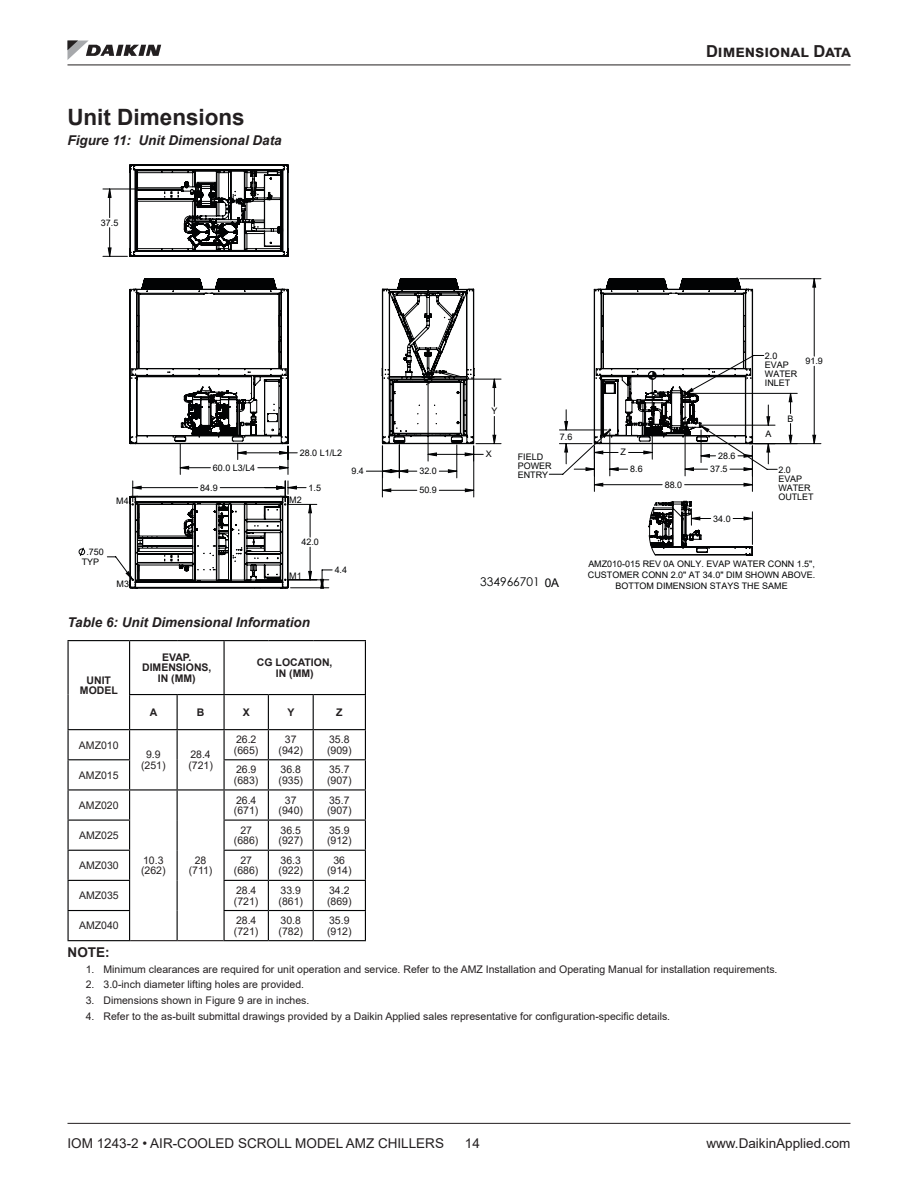
<style>
.page{position:relative;width:918px;height:1188px;background:#fff}
.page>*{position:absolute;margin:0;border:0;box-sizing:border-box;transform-origin:0 0}
.t1{font:700 22.5px "Arial";color:#231f20}
.t2{font:700 16.5px "Arial";color:#231f20}
.t3{font:13.5px "Arial";color:#231f20}
.t4{font:italic 700 13.5px "Arial";color:#231f20}
.t5{font:700 13.5px "Arial";color:#231f20}
.t6{font:12px "Century Gothic";color:#020304}
.t7{font:10.5px/10.5px "Arial";color:#231f20}
.t8{font:700 10.5px/10.5px "Arial";color:#231f20;text-align:center}
.t9{font:9px/9px "Arial";color:#020304}
.s1{font-family:"Arial"}
</style>
<div class="page">
<svg style="left:67px;top:41px;width:94px;height:19px"></svg>
<hr style="left:68px;top:1123px;width:782px;height:1px;background:#231f20">
<hr style="left:68px;top:65px;width:782px;height:1px;background:#231f20">
<hr style="left:68px;top:640px;width:62px;height:1px;background:#020304">
<hr style="left:130px;top:640px;width:47px;height:1px;background:#020304">
<hr style="left:177px;top:640px;width:47px;height:1px;background:#020304">
<hr style="left:224px;top:640px;width:44px;height:1px;background:#020304">
<hr style="left:268px;top:640px;width:45px;height:1px;background:#020304">
<hr style="left:313px;top:640px;width:53px;height:1px;background:#020304">
<hr style="left:130px;top:940px;width:47px;height:1px;background:#231f20">
<hr style="left:177px;top:940px;width:47px;height:1px;background:#231f20">
<hr style="left:68px;top:940px;width:62px;height:1px;background:#020304">
<svg style="left:68px;top:641px;width:298px;height:299px"></svg>
<hr style="left:224px;top:940px;width:44px;height:1px;background:#020304">
<hr style="left:268px;top:940px;width:45px;height:1px;background:#020304">
<hr style="left:313px;top:940px;width:53px;height:1px;background:#020304">
<svg style="left:79px;top:547px;width:6px;height:9px"></svg>
<hr style="left:740px;top:278px;width:81px;height:1px;background:#020304">
<hr style="left:755px;top:443px;width:66px;height:1px;background:#020304">
<svg style="left:108px;top:189px;width:684px;height:399px"></svg>
<svg style="left:129px;top:278px;width:168px;height:196px"></svg>
<svg style="left:129px;top:164px;width:160px;height:93px"></svg>
<svg style="left:129px;top:496px;width:160px;height:92px"></svg>
<svg style="left:366px;top:278px;width:412px;height:197px"></svg>
<svg style="left:648px;top:501px;width:105px;height:55px"></svg>
<h1 class="t1" style="left:68px;top:101px;width:179px">Unit Dimensions</h1>
<p class="t4" style="left:68px;top:131px;width:216px">Figure 11: Unit Dimensional Data</p>
<p class="t9" style="left:101px;top:218px;width:19px">37.5</p>
<h2 class="t2" style="left:706px;top:40px;width:146px">Dimensional Data</h2>
<p class="t9" style="left:116px;top:496px;width:14px">M4</p>
<p class="t9" style="left:82px;top:547px;width:24px;line-height:10.1px;text-align:center">.750<br>TYP</p>
<p class="t9" style="left:117px;top:579px;width:14px">M3</p>
<p class="t9" style="left:213px;top:463px;width:44px">60.0 L3/L4</p>
<p class="t9" style="left:300px;top:448px;width:44px">28.0 L1/L2</p>
<p class="t9" style="left:200px;top:483px;width:19px">84.9</p>
<p class="t9" style="left:309px;top:483px;width:14px">1.5</p>
<p class="t9" style="left:289px;top:495px;width:14px">M2</p>
<p class="t9" style="left:351px;top:466px;width:14px">9.4</p>
<p class="t9" style="left:419px;top:466px;width:19px">32.0</p>
<p class="t9" style="left:419px;top:486px;width:19px">50.9</p>
<p class="t9" style="left:301px;top:537px;width:19px">42.0</p>
<p class="t9" style="left:289px;top:571px;width:14px">M1</p>
<p class="t9" style="left:335px;top:565px;width:14px">4.4</p>
<p class="t4" style="left:68px;top:614px;width:244px">Table 6: Unit Dimensional Information</p>
<p class="t8" style="left:80px;top:675px;width:39px">UNIT<br>MODEL</p>
<p class="t8" style="left:142px;top:652px;width:71px">EVAP.<br>DIMENSIONS,<br>IN (MM)</p>
<p class="t8" style="left:257px;top:657px;width:77px">CG LOCATION,<br>IN (MM)</p>
<p class="t8" style="left:150px;top:707px;width:9px">A</p>
<p class="t8" style="left:197px;top:707px;width:9px">B</p>
<p class="t8" style="left:243px;top:707px;width:9px">X</p>
<p class="t8" style="left:287px;top:707px;width:9px">Y</p>
<p class="t8" style="left:336px;top:707px;width:8px">Z</p>
<p class="t7" style="left:234px;top:734px;width:26px">26.2 (665)</p>
<p class="t7" style="left:279px;top:734px;width:26px;text-align:center">37 (942)</p>
<p class="t7" style="left:327px;top:734px;width:26px">35.8 (909)</p>
<p class="t7" style="left:79px;top:740px;width:41px">AMZ010</p>
<p class="t7" style="left:141px;top:749px;width:26px;text-align:center">9.9 (251)</p>
<p class="t7" style="left:188px;top:749px;width:26px">28.4 (721)</p>
<p class="t7" style="left:79px;top:770px;width:41px">AMZ015</p>
<p class="t7" style="left:234px;top:764px;width:26px">26.9 (683)</p>
<p class="t7" style="left:279px;top:764px;width:26px">36.8 (935)</p>
<p class="t7" style="left:327px;top:764px;width:26px">35.7 (907)</p>
<p class="t7" style="left:79px;top:800px;width:41px">AMZ020</p>
<p class="t7" style="left:234px;top:795px;width:26px">26.4 (671)</p>
<p class="t7" style="left:279px;top:795px;width:26px;text-align:center">37 (940)</p>
<p class="t7" style="left:327px;top:795px;width:26px">35.7 (907)</p>
<p class="t9" style="left:491px;top:407px;width:7px">Y</p>
<p class="t9" style="left:486px;top:450px;width:7px">X</p>
<p class="t9" style="left:518px;top:452px;width:35px">FIELD<br>POWER<br>ENTRY</p>
<p class="t9" style="left:560px;top:432px;width:14px">7.6</p>
<p class="t9" style="left:621px;top:448px;width:7px">Z</p>
<p class="t9" style="left:718px;top:451px;width:19px">28.6</p>
<p class="t9" style="left:630px;top:464px;width:14px">8.6</p>
<p class="t9" style="left:710px;top:464px;width:19px">37.5</p>
<p class="t9" style="left:665px;top:480px;width:19px">88.0</p>
<p class="t9" style="left:765px;top:351px;width:34px">2.0<br>EVAP<br>WATER<br>INLET</p>
<p class="t9" style="left:806px;top:356px;width:19px">91.9</p>
<p class="t9" style="left:765px;top:430px;width:7px">A</p>
<p class="t9" style="left:788px;top:414px;width:7px">B</p>
<p class="t9" style="left:778px;top:465px;width:37px">2.0<br>EVAP<br>WATER<br>OUTLET</p>
<p class="t9" style="left:713px;top:514px;width:19px">34.0</p>
<p class="t9" style="left:588px;top:558px;width:229px;line-height:11.1px">AMZ010-015 REV 0A ONLY. EVAP WATER CONN 1.5",<br>CUSTOMER CONN 2.0" AT 34.0" DIM SHOWN ABOVE.</p>
<p class="t6" style="left:480px;top:574px;width:81px">334966701 <span class="s1">0A</span></p>
<p class="t9" style="left:616px;top:582px;width:174px">BOTTOM DIMENSION STAYS THE SAME</p>
<p class="t7" style="left:79px;top:830px;width:41px">AMZ025</p>
<p class="t7" style="left:234px;top:825px;width:26px;text-align:center">27 (686)</p>
<p class="t7" style="left:279px;top:825px;width:26px">36.5 (927)</p>
<p class="t7" style="left:327px;top:825px;width:26px">35.9 (912)</p>
<p class="t7" style="left:79px;top:860px;width:41px">AMZ030</p>
<p class="t7" style="left:234px;top:855px;width:26px;text-align:center">27 (686)</p>
<p class="t7" style="left:279px;top:855px;width:26px">36.3 (922)</p>
<p class="t7" style="left:327px;top:855px;width:26px;text-align:center">36 (914)</p>
<p class="t7" style="left:79px;top:890px;width:41px">AMZ035</p>
<p class="t7" style="left:234px;top:885px;width:26px">28.4 (721)</p>
<p class="t7" style="left:279px;top:885px;width:26px">33.9 (861)</p>
<p class="t7" style="left:327px;top:885px;width:26px">34.2 (869)</p>
<p class="t7" style="left:79px;top:920px;width:41px">AMZ040</p>
<p class="t7" style="left:234px;top:915px;width:26px">28.4 (721)</p>
<p class="t7" style="left:279px;top:915px;width:26px">30.8 (782)</p>
<p class="t7" style="left:327px;top:915px;width:26px">35.9 (912)</p>
<p class="t5" style="left:68px;top:943px;width:44px">NOTE:</p>
<p class="t7" style="left:86px;top:964px;width:693px">1. Minimum clearances are required for unit operation and service. Refer to the AMZ Installation and Operating Manual for installation requirements.</p>
<p class="t7" style="left:86px;top:979px;width:220px">2. 3.0-inch diameter lifting holes are provided.</p>
<p class="t7" style="left:86px;top:995px;width:225px">3. Dimensions shown in Figure 9 are in inches.</p>
<p class="t7" style="left:86px;top:1011px;width:586px">4. Refer to the as-built submittal drawings provided by a Daikin Applied sales representative for configuration-specific details.</p>
<p class="t7" style="left:141px;top:855px;width:26px">10.3 (262)</p>
<p class="t7" style="left:189px;top:855px;width:25px;text-align:center">28 (711)</p>
<p class="t3" style="left:68px;top:1133px;width:378px">IOM 1243-2 • AIR-COOLED SCROLL MODEL AMZ CHILLERS</p>
<p class="t3" style="left:465px;top:1133px;width:17px">14</p>
<p class="t3" style="left:706px;top:1133px;width:146px">www.DaikinApplied.com</p>
</div>
